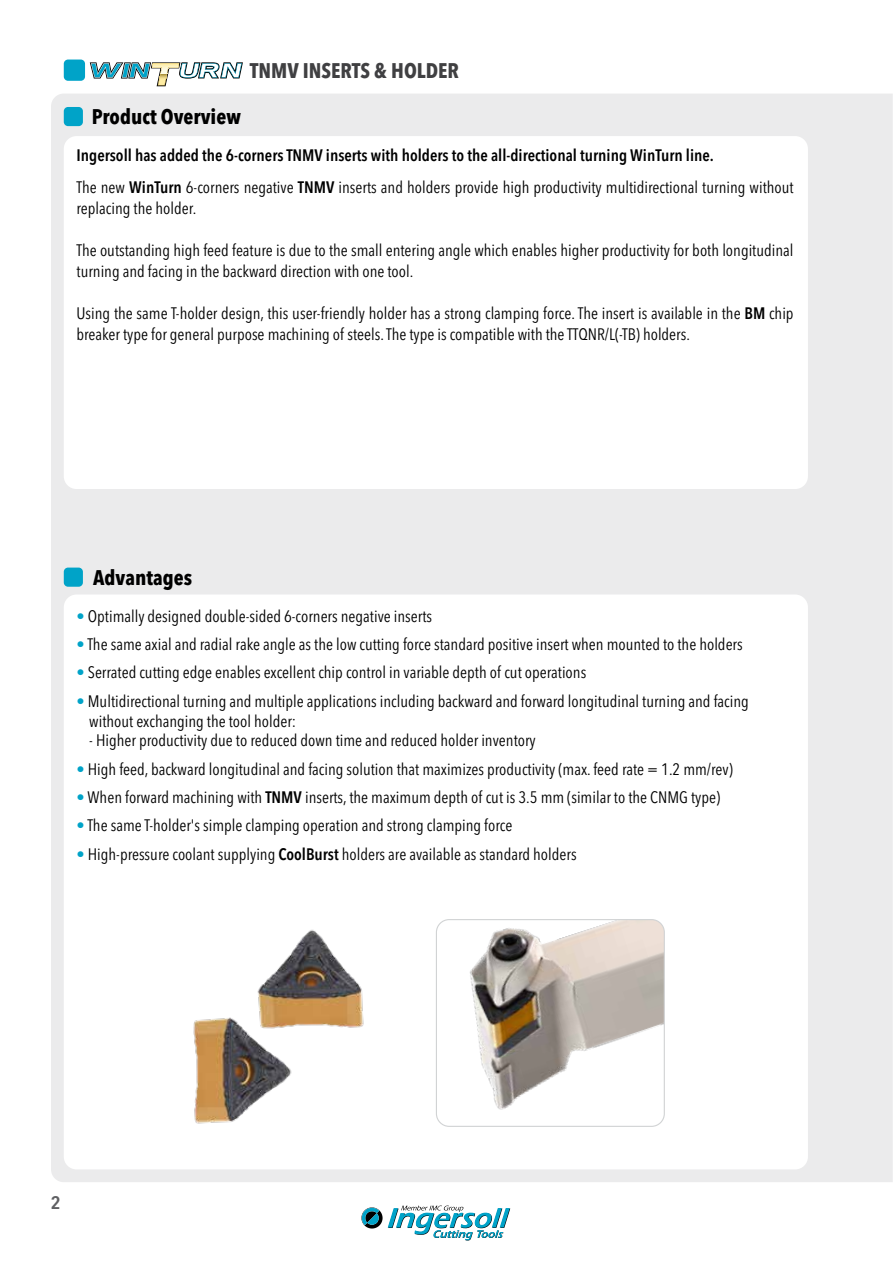
<style>
.page{position:relative;width:893px;height:1263px;background:#fff}
.page>*{position:absolute;margin:0;border:0;box-sizing:border-box;transform-origin:0 0}
.t1{font:700 condensed 21px "Avenir Next LT Pro";color:#000}
.t2{font:700 condensed 21px "Avenir Next LT Pro";color:#404042}
.t3{font:600 condensed 18px "Avenir Next LT Pro";color:#5f6063;scale:1.1 1}
.t4{font:condensed 16.5px/21px "Avenir Next LT Pro";color:#000}
.t5{font:600 condensed 16.5px/31.8px "Avenir Next LT Pro";color:#000}
.s1{font-weight:400}
.s2{font-weight:600}
.s3{color:#00a3c8}
</style>
<div class="page">
<div style="left:51px;top:94px;width:842px;height:1088px;background:#ebebec"></div>
<svg style="left:361px;top:1205px;width:149px;height:35px"></svg>
<div style="left:64px;top:60px;width:21px;height:21px;background:#00a3c8;border-radius:4px"></div>
<div style="left:64px;top:107px;width:19px;height:19px;background:#00a3c8;border-radius:4px"></div>
<div style="left:64px;top:136px;width:744px;height:353px;background:#fff;border-radius:13px"></div>
<div style="left:64px;top:568px;width:19px;height:19px;background:#00a3c8;border-radius:4px"></div>
<div style="left:64px;top:594px;width:744px;height:575px;background:#fff;border-radius:13px"></div>
<img style="left:257px;top:929px;width:107px;height:99px">
<img style="left:438px;top:921px;width:225px;height:204px">
<div style="left:436px;top:919px;width:229px;height:208px;border:1px solid #d1d3d4;border-radius:13px"></div>
<img style="left:193px;top:1013px;width:109px;height:111px">
<svg style="left:89px;top:62px;width:154px;height:25px"></svg>
<p class="t2" style="left:250px;top:58px;width:211px">TNMV INSERTS &amp; HOLDER</p>
<p class="t1" style="left:92px;top:104px;width:150px">Product Overview</p>
<p class="t5" style="left:77px;top:139px;width:719px">Ingersoll has added the 6-corners TNMV inserts with holders to the all-directional turning WinTurn line.<br><span class="s1">The new</span> WinTurn <span class="s1">6-corners negative</span> TNMV <span class="s1">inserts and holders provide high productivity multidirectional turning without</span></p>
<p class="t4" style="left:77px;top:198px;width:121px">replacing the holder.</p>
<p class="t4" style="left:77px;top:240px;width:718px">The outstanding high feed feature is due to the small entering angle which enables higher productivity for both longitudinal turning and facing in the backward direction with one tool.</p>
<p class="t4" style="left:77px;top:303px;width:719px">Using the same T-holder design, this user-friendly holder has a strong clamping force. The insert is available in the <span class="s2">BM</span> chip breaker type for general purpose machining of steels. The type is compatible with the TTQNR/L(-TB) holders.</p>
<p class="t1" style="left:93px;top:565px;width:101px">Advantages</p>
<p class="t4" style="left:77px;top:605px;width:357px"><span class="s3">•</span> Optimally designed double-sided 6-corners negative inserts</p>
<p class="t4" style="left:77px;top:634px;width:668px"><span class="s3">•</span> The same axial and radial rake angle as the low cutting force standard positive insert when mounted to the holders</p>
<p class="t4" style="left:77px;top:662px;width:511px"><span class="s3">•</span> Serrated cutting edge enables excellent chip control in variable depth of cut operations</p>
<p class="t4" style="left:89px;top:691px;width:661px;line-height:19.8px;text-indent:-13px"><span class="s3">•</span> Multidirectional turning and multiple applications including backward and forward longitudinal turning and facing without exchanging the tool holder:</p>
<p class="t4" style="left:89px;top:730px;width:448px">- Higher productivity due to reduced down time and reduced holder inventory</p>
<p class="t4" style="left:77px;top:758px;width:658px"><span class="s3">•</span> High feed, backward longitudinal and facing solution that maximizes productivity (max. feed rate = 1.2 mm/rev)</p>
<p class="t4" style="left:77px;top:787px;width:645px"><span class="s3">•</span> When forward machining with <span class="s2">TNMV</span> inserts, the maximum depth of cut is 3.5 mm (similar to the CNMG type)</p>
<p class="t4" style="left:77px;top:815px;width:437px"><span class="s3">•</span> The same T-holder's simple clamping operation and strong clamping force</p>
<p class="t4" style="left:77px;top:843px;width:502px"><span class="s3">•</span> High-pressure coolant supplying <span class="s2">CoolBurst</span> holders are available as standard holders</p>
<p class="t3" style="left:51px;top:1191px;width:11px">2</p>
</div>
